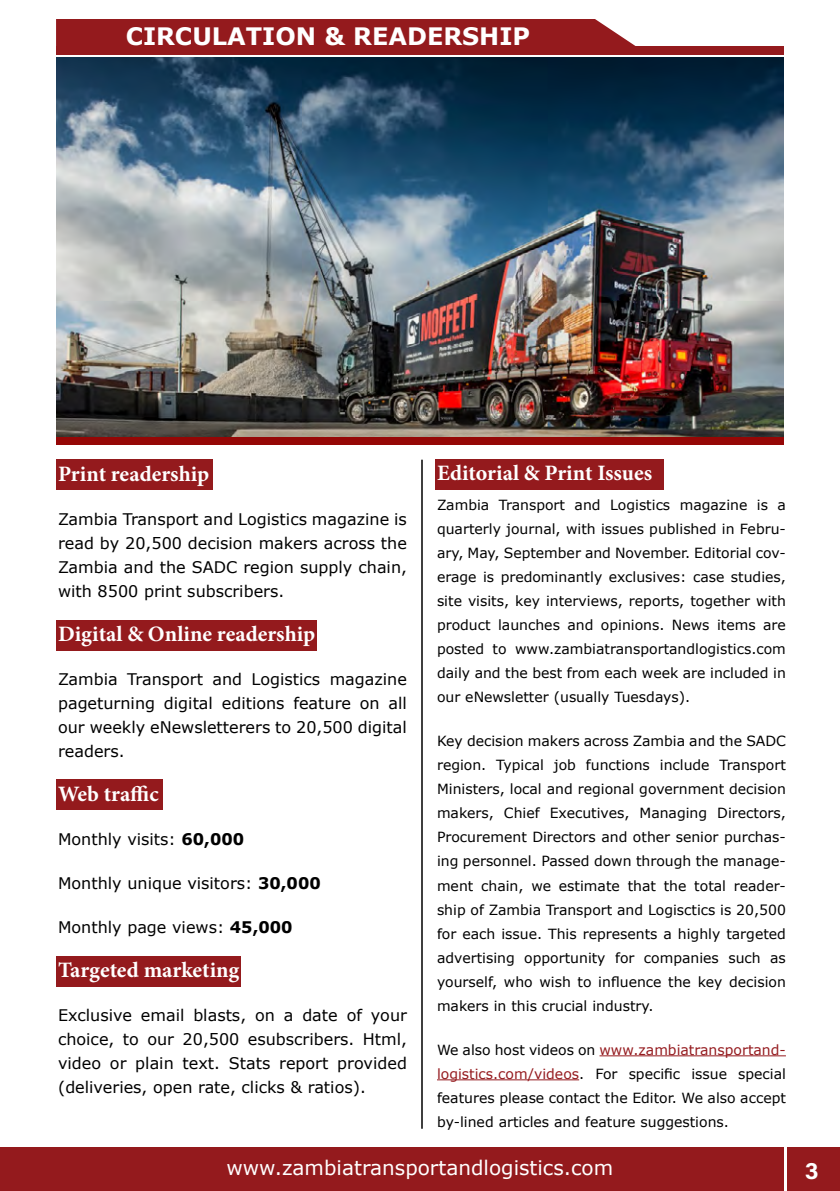
<style>
.page{position:relative;width:840px;height:1191px;background:#fff}
.page>*{position:absolute;margin:0;border:0;box-sizing:border-box;transform-origin:0 0}
.t1{font:700 24px "Verdana";color:#fff}
.t2{font:24px "Acumin Variable Concept";color:#fff}
.t3{font:700 22px "Minion Pro";color:#fff}
.t4{font:20px "Verdana";color:#fff}
.t5{font:16px/24px "Verdana";color:#000;text-align:justify}
.t6{font:14px/24px "Verdana";color:#000;text-align:justify}
.s1{font-weight:700}
.s2{color:#951b1f}
</style>
<div class="page">
<img style="left:56px;top:58px;width:727px;height:379px">
<div style="left:56px;top:47px;width:727px;height:8px;background:#941a1d"></div>
<div style="left:56px;top:19px;width:584px;height:28px;background:#941a1d"></div>
<div style="left:56px;top:437px;width:727px;height:7px;background:#950706"></div>
<div style="left:0;top:1147px;width:839px;height:44px;background:#941a1d"></div>
<hr style="left:783px;top:1142px;width:3px;height:49px;background:#fff">
<div style="left:56px;top:779px;width:107px;height:30px;background:#941a1d"></div>
<div style="left:56px;top:460px;width:156px;height:30px;background:#941a1d"></div>
<div style="left:56px;top:956px;width:185px;height:31px;background:#941a1d"></div>
<div style="left:56px;top:620px;width:260px;height:31px;background:#941a1d"></div>
<hr style="left:599px;top:1055px;width:186px;height:1px;background:#951b1f">
<hr style="left:437px;top:1079px;width:142px;height:1px;background:#951b1f">
<div style="left:435px;top:460px;width:228px;height:30px;background:#941a1d"></div>
<hr style="left:421px;top:460px;width:1px;height:668px;background:#000">
<h1 class="t1" style="left:126px;top:20px;width:406px">CIRCULATION &amp; READERSHIP</h1>
<h2 class="t3" style="left:58px;top:458px;width:152px">Print readership</h2>
<p class="t5" style="left:58px;top:507px;width:350px">Zambia Transport and Logistics magazine is read by 20,500 decision makers across the Zambia and the SADC region supply chain, with 8500 print subscribers.</p>
<h2 class="t3" style="left:58px;top:618px;width:258px">Digital &amp; Online readership</h2>
<p class="t5" style="left:58px;top:667px;width:350px">Zambia Transport and Logistics magazine pageturning digital editions feature on all our weekly eNewsletterers to 20,500 digital readers.</p>
<h2 class="t3" style="left:58px;top:778px;width:102px">Web traffic</h2>
<p class="t5" style="left:58px;top:827px;width:187px">Monthly visits: <span class="s1">60,000</span></p>
<p class="t5" style="left:58px;top:871px;width:264px">Monthly unique visitors: <span class="s1">30,000</span></p>
<p class="t5" style="left:58px;top:915px;width:236px">Monthly page views: <span class="s1">45,000</span></p>
<h2 class="t3" style="left:58px;top:954px;width:183px">Targeted marketing</h2>
<p class="t5" style="left:58px;top:1003px;width:350px">Exclusive email blasts, on a date of your choice, to our 20,500 esubscribers. Html, video or plain text. Stats report provided (deliveries, open rate, clicks &amp; ratios).</p>
<h2 class="t3" style="left:437px;top:457px;width:217px">Editorial &amp; Print Issues</h2>
<p class="t6" style="left:437px;top:493px;width:350px">Zambia Transport and Logistics magazine is a quarterly journal, with issues published in Febru&shy;ary, May, September and November. Editorial cov&shy;erage is predominantly exclusives: case studies, site visits, key interviews, reports, together with product launches and opinions. News items are posted to www.zambiatransportandlogistics.com daily and the best from each week are included in our eNewsletter (usually Tuesdays).</p>
<p class="t6" style="left:437px;top:729px;width:350px">Key decision makers across Zambia and the SADC region. Typical job functions include Transport Ministers, local and regional government decision makers, Chief Executives, Managing Directors, Procurement Directors and other senior purchas&shy;ing personnel. Passed down through the manage&shy;ment chain, we estimate that the total reader&shy;ship of Zambia Transport and Logisctics is 20,500 for each issue. This represents a highly targeted advertising opportunity for companies such as yourself, who wish to influence the key decision makers in this crucial industry.</p>
<p class="t6" style="left:437px;top:1037px;width:350px">We also host videos on <span class="s2">www.zambiatransportand&shy;logistics.com/videos</span>. For specific issue special features please contact the Editor. We also accept by-lined articles and feature suggestions.</p>
<h3 class="t4" style="left:226px;top:1153px;width:388px">www.zambiatransportandlogistics.com</h3>
<h1 class="t2" style="left:804px;top:1154px;width:15px">3</h1>
</div>
